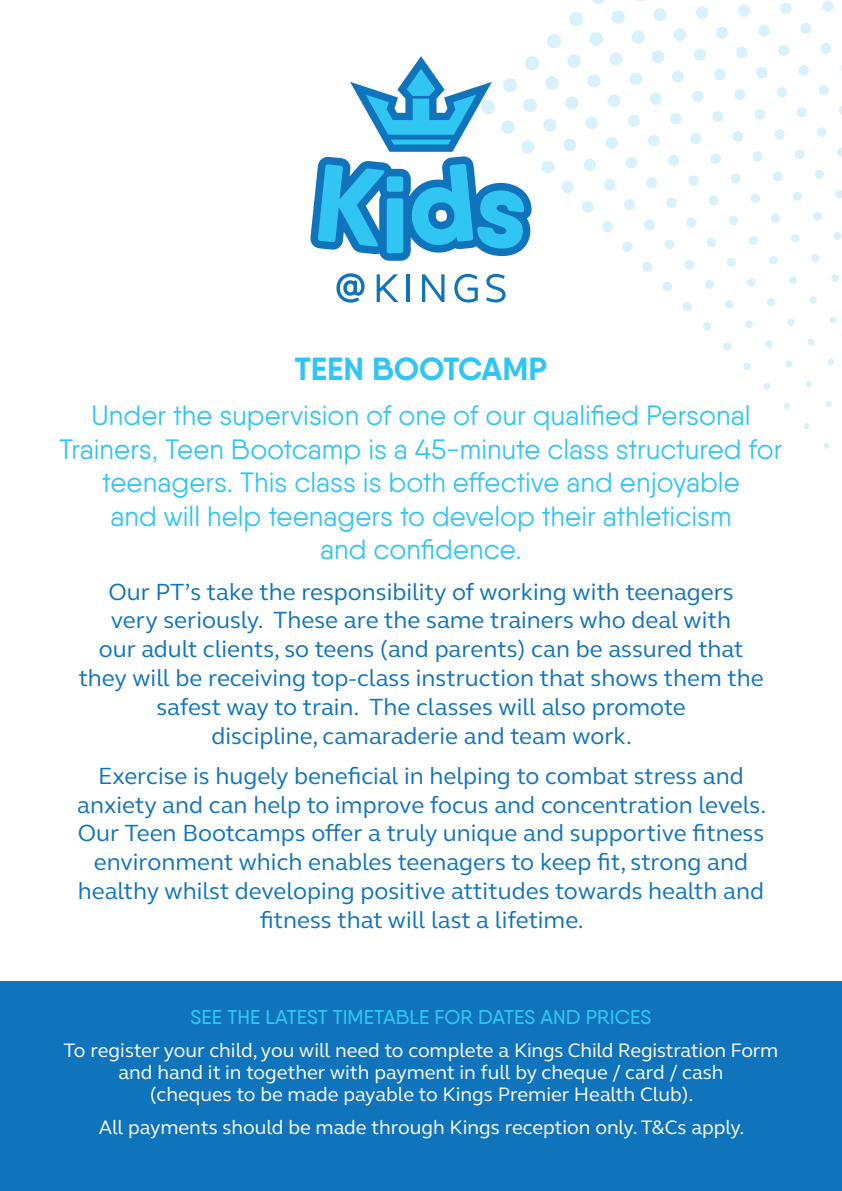
<style>
.page{position:relative;width:842px;height:1191px;background:#fff}
.page>*{position:absolute;margin:0;border:0;box-sizing:border-box;transform-origin:0 0}
.t1{font:700 32px "Qanelas Soft";color:#30c5f3}
.t2{font:28px/33.6px "Qanelas Soft";color:#30c5f3;text-align:center}
.t3{font:24px/28.8px "FS Elliot";color:#1074bc;text-align:center}
.t4{font:20px/22px "FS Elliot";color:#fff;text-align:center}
.t5{font:500 20px "Qanelas Soft";color:#30c5f3}
</style>
<div class="page">
<svg style="left:828px;top:359px;width:6px;height:6px"></svg>
<svg style="left:807px;top:338px;width:8px;height:8px"></svg>
<svg style="left:826px;top:401px;width:6px;height:6px"></svg>
<svg style="left:805px;top:381px;width:7px;height:6px"></svg>
<svg style="left:785px;top:360px;width:8px;height:8px"></svg>
<svg style="left:765px;top:340px;width:8px;height:8px"></svg>
<svg style="left:824px;top:443px;width:5px;height:6px"></svg>
<svg style="left:804px;top:423px;width:6px;height:6px"></svg>
<svg style="left:783px;top:403px;width:7px;height:6px"></svg>
<svg style="left:763px;top:383px;width:8px;height:7px"></svg>
<svg style="left:743px;top:362px;width:8px;height:8px"></svg>
<svg style="left:723px;top:342px;width:8px;height:9px"></svg>
<svg style="left:310px;top:0;width:532px;height:331px"></svg>
<div style="left:0;top:981px;width:842px;height:210px;background:#1074bc"></div>
<p class="t1" style="left:295px;top:349px;width:254px">TEEN BOOTCAMP</p>
<p class="t2" style="left:59px;top:398px;width:725px">Under the supervision of one of our qualified Personal Trainers, Teen Bootcamp is a 45-minute class structured for teenagers. This class is both effective and enjoyable<br>and will help teenagers to develop their athleticism<br>and confidence.</p>
<p class="t3" style="left:78px;top:576px;width:687px">Our PT’s take the responsibility of working with teenagers<br>very seriously. These are the same trainers who deal with<br>our adult clients, so teens (and parents) can be assured that they will be receiving top-class instruction that shows them the safest way to train. The classes will also promote<br>discipline, camaraderie and team work.</p>
<p class="t3" style="left:77px;top:760px;width:690px">Exercise is hugely beneficial in helping to combat stress and anxiety and can help to improve focus and concentration levels.<br>Our Teen Bootcamps offer a truly unique and supportive fitness environment which enables teenagers to keep fit, strong and healthy whilst developing positive attitudes towards health and fitness that will last a lifetime.</p>
<p class="t5" style="left:191px;top:1004px;width:462px">SEE THE LATEST TIMETABLE FOR DATES AND PRICES</p>
<p class="t4" style="left:64px;top:1038px;width:716px">To register your child, you will need to complete a Kings Child Registration Form and hand it in together with payment in full by cheque / card / cash<br>(cheques to be made payable to Kings Premier Health Club).</p>
<p class="t4" style="left:99px;top:1116px;width:647px">All payments should be made through Kings reception only. T&amp;Cs apply.</p>
</div>
